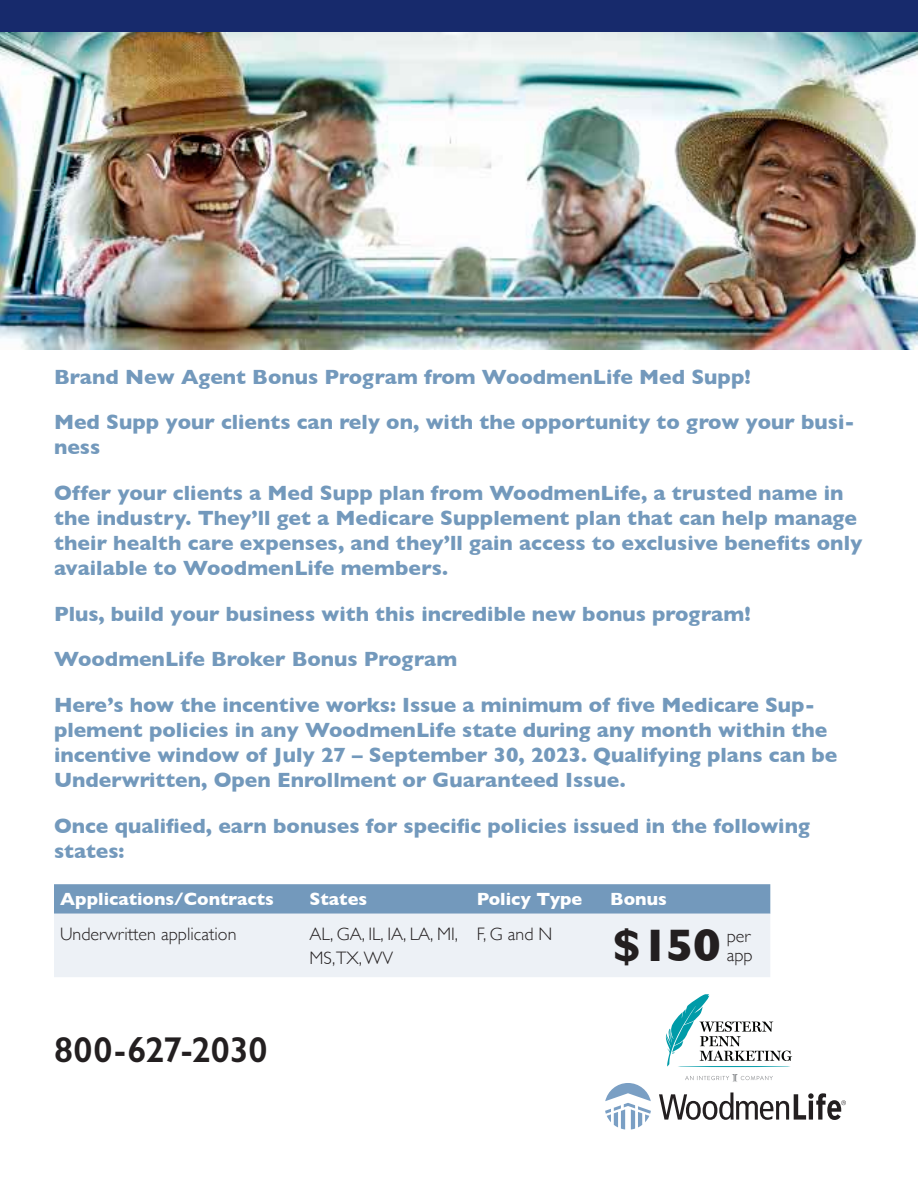
<style>
.page{position:relative;width:918px;height:1188px;background:#fff}
.page>*{position:absolute;margin:0;border:0;box-sizing:border-box;transform-origin:0 0}
.t1{font:700 46.5px "Gill Sans";color:#231f20}
.t2{font:600 36px "Gill Sans";color:#231f20}
.t3{font:700 21px/25.2px "Gill Sans";color:#7399bc}
.t4{font:300 18px/24px "Gill Sans";color:#231f20}
.t5{font:700 18px "Gill Sans";color:#fff}
</style>
<div class="page">
<img style="left:0;top:31px;width:918px;height:319px">
<div style="left:54px;top:884px;width:716px;height:30px;background:#7399bc"></div>
<div style="left:54px;top:914px;width:716px;height:63px;background:#edf1f6"></div>
<svg style="left:605px;top:1083px;width:46px;height:47px"></svg>
<svg style="left:659px;top:1092px;width:187px;height:28px"></svg>
<div style="left:0;top:0;width:918px;height:31px;background:#172a6c"></div>
<svg style="left:666px;top:996px;width:126px;height:71px"></svg>
<hr style="left:678px;top:1066px;width:113px;height:1px;background:#009ba8;border-radius:50%">
<svg style="left:685px;top:1074px;width:88px;height:6px"></svg>
<p class="t3" style="left:54px;top:353px;width:802px;line-height:45.5px">Brand New Agent Bonus Program from WoodmenLife Med Supp!<br>Med Supp your clients can rely on, with the opportunity to grow your busi-</p>
<p class="t3" style="left:54px;top:424px;width:791px;line-height:45.5px">ness<br>Offer your clients a Med Supp plan from WoodmenLife, a trusted name in</p>
<p class="t3" style="left:54px;top:505px;width:810px">the industry. They’ll get a Medicare Supplement plan that can help manage their health care expenses, and they’ll gain access to exclusive benefits only available to WoodmenLife members.</p>
<p class="t3" style="left:54px;top:591px;width:762px;line-height:45.5px">Plus, build your business with this incredible new bonus program!<br>WoodmenLife Broker Bonus Program<br>Here’s how the incentive works: Issue a minimum of five Medicare Sup-</p>
<p class="t3" style="left:54px;top:717px;width:785px">plement policies in any WoodmenLife state during any month within the incentive window of July 27 – September 30, 2023. Qualifying plans can be<br>Underwritten, Open Enrollment or Guaranteed Issue.</p>
<p class="t3" style="left:54px;top:813px;width:757px">Once qualified, earn bonuses for specific policies issued in the following states:</p>
<p class="t5" style="left:60px;top:885px;width:215px">Applications/Contracts</p>
<p class="t5" style="left:310px;top:885px;width:59px">States</p>
<p class="t5" style="left:477px;top:885px;width:107px">Policy Type</p>
<p class="t5" style="left:610px;top:885px;width:58px">Bonus</p>
<p class="t4" style="left:60px;top:921px;width:178px">Underwritten application</p>
<p class="t4" style="left:310px;top:921px;width:150px">AL, GA, IL, IA, LA, MI,<br>MS,TX, WV</p>
<p class="t4" style="left:477px;top:921px;width:77px">F, G and N</p>
<h1 class="t1" style="left:612px;top:909px;width:110px">$150</h1>
<p class="t4" style="left:727px;top:926px;width:28px;line-height:18.6px">per app</p>
<h2 class="t2" style="left:54px;top:1028px;width:215px">800-627-2030</h2>
</div>
